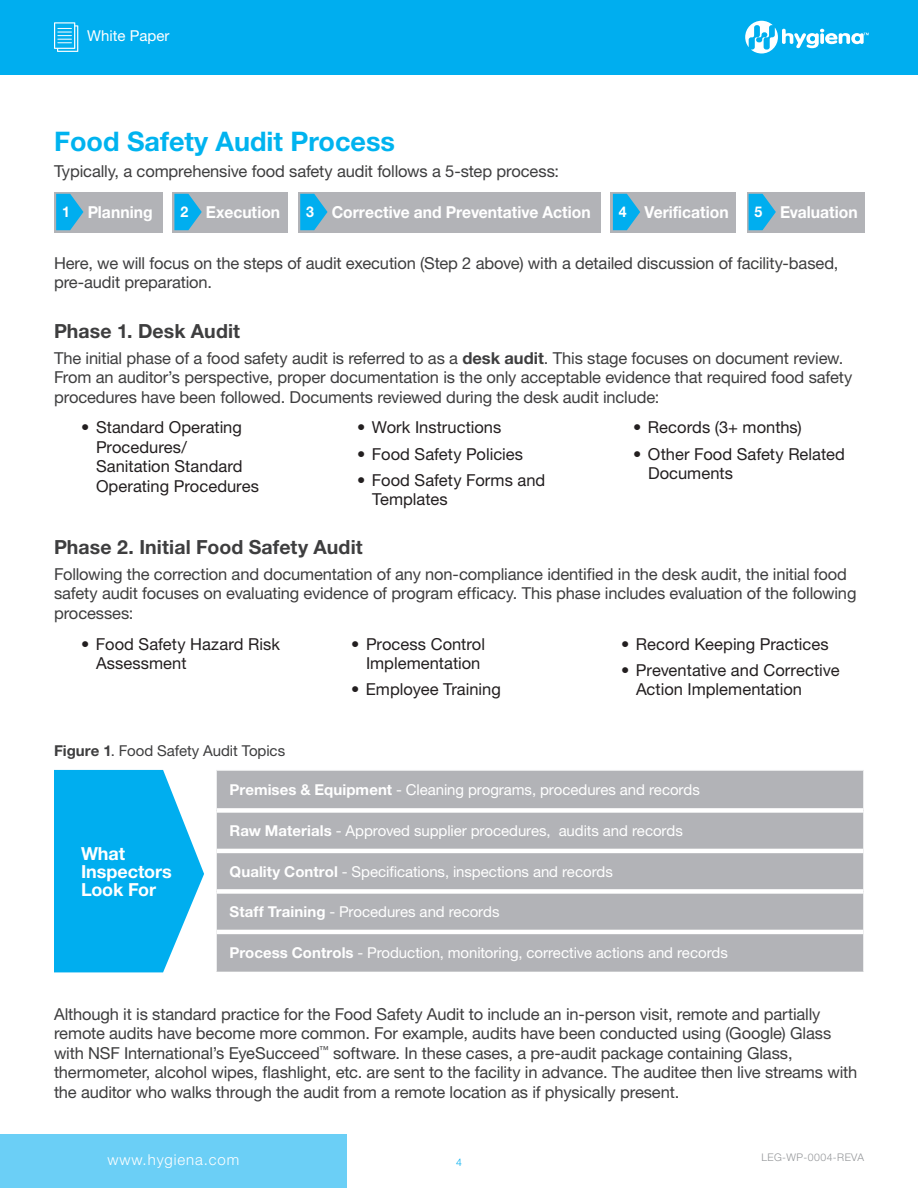
<style>
.page{position:relative;width:918px;height:1188px;background:#fff}
.page>*{position:absolute;margin:0;border:0;box-sizing:border-box;transform-origin:0 0}
.Subheads{font:700 27px "Helvetica Neue LT Pro";color:#00b3ef}
.Sub_Sub{font:700 19.5px "Helvetica Neue LT Pro";letter-spacing:.005em;color:#3e3e3f}
.Chart_Table_Copy{font:700 18px/18px "Helvetica Neue LT Pro";letter-spacing:-.005em;color:#fff}
.Body_Copy{font:16.5px/19.5px "Helvetica Neue LT Pro";letter-spacing:-.01em;color:#3e3e3f}
.Bullet_copy{font:16.5px/19.5px "Helvetica Neue LT Pro";color:#231f20}
.Bullet_copy-2{font:700 16.5px "Helvetica Neue LT Pro";color:#fff;scale:.95 1}
.Chart_Table_Copy-2{font:15px "Helvetica Neue LT Pro";letter-spacing:-.005em;color:#fff}
.Table_Figure_-_Capti{font:15px "Helvetica Neue LT Pro";letter-spacing:-.005em;color:#3e3e3f}
.t1{font:300 15px "Helvetica Neue LT Pro";letter-spacing:.06em;color:#fff}
.t2{font:700 14.85px "Helvetica Neue LT Pro";color:#fff;scale:.95 1}
.t3{font:300 10.5px "Helvetica Neue LT Pro";letter-spacing:.04em;color:#939598}
.t4{font:300 10.5px "Helvetica Neue LT Pro";color:#00aeef}
.s1{font-weight:700}
</style>
<div class="page">
<svg style="left:54px;top:770px;width:150px;height:202px;background:#22b8f1"></svg>
<div style="left:217px;top:771px;width:646px;height:201px;background:#b2b3b7"></div>
<div style="left:217px;top:808px;width:646px;height:5px;background:#fff"></div>
<hr style="left:217px;top:849px;width:646px;height:4px;background:#fff">
<div style="left:217px;top:889px;width:646px;height:5px;background:#fff"></div>
<hr style="left:217px;top:930px;width:646px;height:4px;background:#fff">
<div style="left:747px;top:192px;width:118px;height:40px;background:#b2b3b7"></div>
<svg style="left:749px;top:194px;width:27px;height:36px"></svg>
<div style="left:611px;top:192px;width:125px;height:40px;background:#b2b3b7"></div>
<svg style="left:613px;top:194px;width:27px;height:36px"></svg>
<div style="left:298px;top:192px;width:302px;height:40px;background:#b2b3b7"></div>
<svg style="left:300px;top:194px;width:28px;height:36px"></svg>
<div style="left:172px;top:192px;width:116px;height:40px;background:#b2b3b7"></div>
<svg style="left:174px;top:194px;width:28px;height:36px"></svg>
<div style="left:54px;top:192px;width:108px;height:40px;background:#b2b3b7"></div>
<svg style="left:56px;top:194px;width:27px;height:36px"></svg>
<div style="left:0;top:0;width:918px;height:74px;background:#00aeef"></div>
<svg style="left:745px;top:21px;width:124px;height:33px"></svg>
<svg style="left:54px;top:22px;width:24px;height:30px"></svg>
<div style="left:0;top:1134px;width:347px;height:54px;background:#6bcff6"></div>
<p class="Chart_Table_Copy-2" style="left:87px;top:27px;width:84px">White Paper</p>
<p class="Subheads" style="left:54px;top:125px;width:343px">Food Safety Audit Process</p>
<p class="Body_Copy" style="left:54px;top:161px;width:507px">Typically, a comprehensive food safety audit follows a 5-step process:</p>
<p class="t2" style="left:62px;top:203px;width:10px">1</p>
<p class="Bullet_copy-2" style="left:88px;top:202px;width:70px">Planning</p>
<p class="t2" style="left:180px;top:203px;width:10px">2</p>
<p class="Bullet_copy-2" style="left:206px;top:202px;width:80px">Execution</p>
<p class="t2" style="left:306px;top:203px;width:10px">3</p>
<p class="Bullet_copy-2" style="left:332px;top:202px;width:274px">Corrective and Preventative Action</p>
<p class="t2" style="left:619px;top:203px;width:10px">4</p>
<p class="Bullet_copy-2" style="left:644px;top:202px;width:90px">Verification</p>
<p class="t2" style="left:755px;top:203px;width:10px">5</p>
<p class="Bullet_copy-2" style="left:780px;top:202px;width:83px">Evaluation</p>
<p class="Body_Copy" style="left:54px;top:253px;width:786px">Here, we will focus on the steps of audit execution (Step 2 above) with a detailed discussion of facility-based, pre-audit preparation.</p>
<p class="Sub_Sub" style="left:54px;top:319px;width:188px">Phase 1. Desk Audit</p>
<p class="Body_Copy" style="left:54px;top:348px;width:800px">The initial phase of a food safety audit is referred to as a <span class="s1">desk audit</span>. This stage focuses on document review.<br>From an auditor’s perspective, proper documentation is the only acceptable evidence that required food safety procedures have been followed. Documents reviewed during the desk audit include:</p>
<p class="Bullet_copy" style="left:96px;top:417px;width:165px;text-indent:-15px">• Standard Operating<br>Procedures/<br>Sanitation Standard<br>Operating Procedures</p>
<p class="Bullet_copy" style="left:357px;top:417px;width:146px">• Work Instructions</p>
<p class="Bullet_copy" style="left:633px;top:417px;width:170px">• Records (3+ months)</p>
<p class="Bullet_copy" style="left:648px;top:444px;width:198px;text-indent:-15px">• Other Food Safety Related<br>Documents</p>
<p class="Bullet_copy" style="left:357px;top:444px;width:168px">• Food Safety Policies</p>
<p class="Bullet_copy" style="left:372px;top:470px;width:175px;text-indent:-15px">• Food Safety Forms and<br>Templates</p>
<p class="Sub_Sub" style="left:54px;top:535px;width:310px">Phase 2. Initial Food Safety Audit</p>
<p class="Body_Copy" style="left:54px;top:564px;width:804px">Following the correction and documentation of any non-compliance identified in the desk audit, the initial food safety audit focuses on evaluating evidence of program efficacy. This phase includes evaluation of the following processes:</p>
<p class="Bullet_copy" style="left:96px;top:634px;width:185px;text-indent:-15px">• Food Safety Hazard Risk<br>Assessment</p>
<p class="Bullet_copy" style="left:351px;top:634px;width:136px;text-align:right">• Process Control<br>Implementation</p>
<p class="Bullet_copy" style="left:351px;top:679px;width:151px">• Employee Training</p>
<p class="Bullet_copy" style="left:621px;top:634px;width:209px">• Record Keeping Practices</p>
<p class="Bullet_copy" style="left:636px;top:660px;width:205px;text-indent:-15px">• Preventative and Corrective<br>Action Implementation</p>
<p class="Table_Figure_-_Capti" style="left:54px;top:741px;width:233px"><span class="s1">Figure 1</span>. Food Safety Audit Topics</p>
<p class="Chart_Table_Copy" style="left:81px;top:844px;width:92px">What<br>Inspectors<br>Look For</p>
<p class="Chart_Table_Copy-2" style="left:230px;top:780px;width:472px"><span class="s1">Premises &amp; Equipment</span> - Cleaning programs, procedures and records</p>
<p class="Chart_Table_Copy-2" style="left:230px;top:821px;width:455px"><span class="s1">Raw Materials</span> - Approved supplier procedures, audits and records</p>
<p class="Chart_Table_Copy-2" style="left:230px;top:862px;width:385px"><span class="s1">Quality Control</span> - Specifications, inspections and records</p>
<p class="Chart_Table_Copy-2" style="left:230px;top:902px;width:272px"><span class="s1">Staff Training</span> - Procedures and records</p>
<p class="Chart_Table_Copy-2" style="left:230px;top:944px;width:500px"><span class="s1">Process Controls</span> - Production, monitoring, corrective actions and records</p>
<p class="Body_Copy" style="left:54px;top:1004px;width:805px">Although it is standard practice for the Food Safety Audit to include an in-person visit, remote and partially remote audits have become more common. For example, audits have been conducted using (Google) Glass with NSF International’s EyeSucceed<sup>™</sup> software. In these cases, a pre-audit package containing Glass, thermometer, alcohol wipes, flashlight, etc. are sent to the facility in advance. The auditee then live streams with the auditor who walks through the audit from a remote location as if physically present.</p>
<p class="t1" style="left:107px;top:1150px;width:133px">www.hygiena.com</p>
<p class="t4" style="left:456px;top:1156px;width:7px">4</p>
<p class="t3" style="left:761px;top:1151px;width:104px">LEG-WP-0004-REVA</p>
</div>
